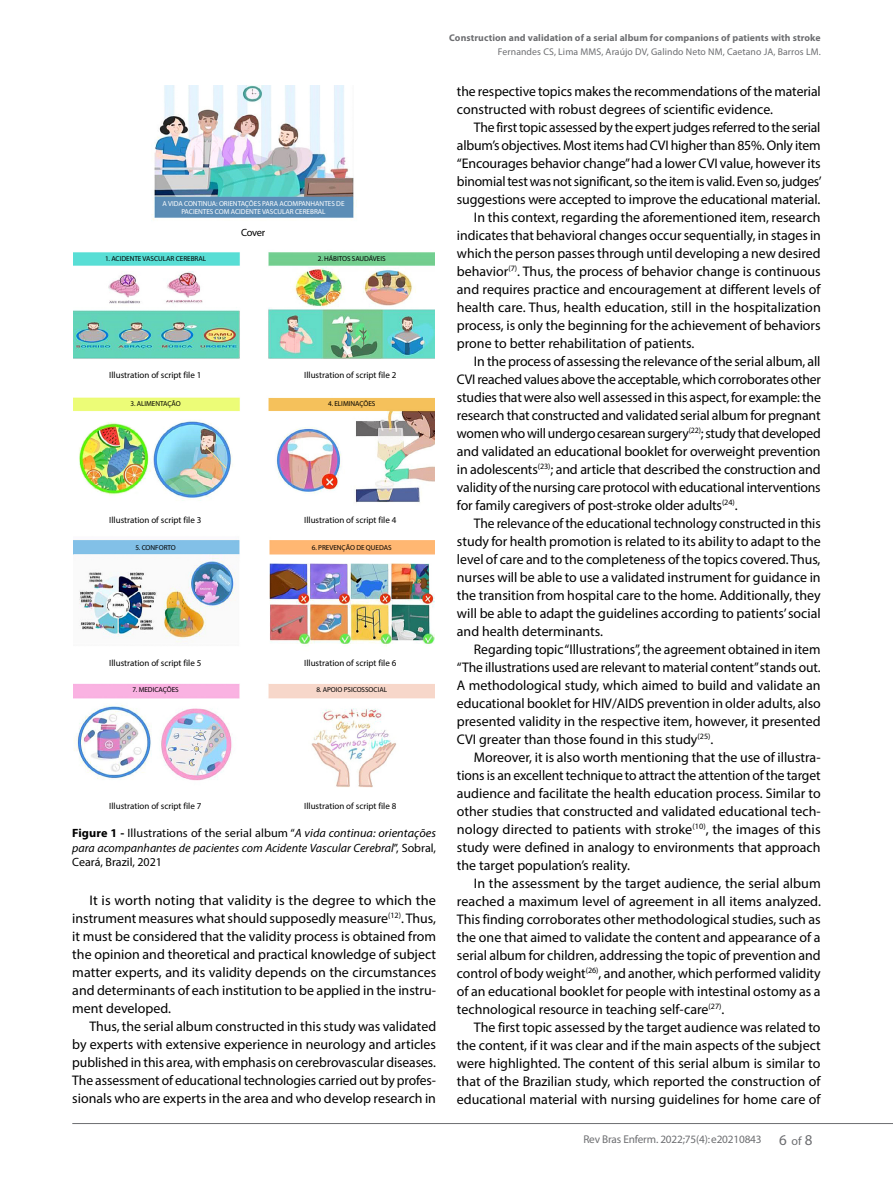
<style>
.page{position:relative;width:893px;height:1191px;background:#fff}
.page>*{position:absolute;margin:0;border:0;box-sizing:border-box;transform-origin:0 0}
.t1{font:13.95px/18px "Myriad Pro";color:#000;text-align:justify}
.t2{font:italic 12px/14.4px "Myriad Pro";color:#000;text-align:justify}
.t3{font:11.25px "Myriad Pro";letter-spacing:-.015em;color:#6d6e71}
.t4{font:10.5px "Myriad Pro";letter-spacing:-.035em;color:#000}
.t5{font:700 9.75px "Myriad Pro";letter-spacing:.01em;color:#6d6e71}
.t6{font:9.75px "Myriad Pro";letter-spacing:.01em;color:#6d6e71}
.t7{font:9px "Myriad Pro";color:#000}
.t8{font:7.2px "Myriad Pro";letter-spacing:-.005em;color:#000}
.t9{font:7.2px/7.9px "Myriad Pro";letter-spacing:-.005em;color:#fff;text-align:center}
.s1{font-weight:700;font-style:normal}
.s2{font-style:normal}
.s3{font-size:15px}
.s4{font-size:12px}
</style>
<div class="page">
<hr style="left:72px;top:1123px;width:821px;height:1px;background:#6d6e71">
<img style="left:73px;top:85px;width:361px;height:703px">
<p class="t9" style="left:163px;top:200px;width:183px">A VIDA CONTINUA: ORIENTAÇÕES PARA ACOMPANHANTES DE<br>PACIENTES COM ACIDENTE VASCULAR CEREBRAL</p>
<p class="t8" style="left:105px;top:254px;width:103px">1. ACIDENTE VASCULAR CEREBRAL</p>
<p class="t4" style="left:241px;top:226px;width:26px">Cover</p>
<p class="t8" style="left:318px;top:254px;width:69px">2. HÁBITOS SAUDÁVEIS</p>
<p class="t7" style="left:109px;top:369px;width:94px">Illustration of script file 1</p>
<p class="t7" style="left:304px;top:369px;width:94px">Illustration of script file 2</p>
<p class="t8" style="left:130px;top:399px;width:52px">3. ALIMENTAÇÃO</p>
<p class="t8" style="left:328px;top:399px;width:49px">4. ELIMINAÇÕES</p>
<p class="t7" style="left:109px;top:514px;width:94px">Illustration of script file 3</p>
<p class="t7" style="left:304px;top:514px;width:94px">Illustration of script file 4</p>
<p class="t8" style="left:135px;top:543px;width:42px">5. CONFORTO</p>
<p class="t8" style="left:312px;top:543px;width:81px">6. PREVENÇÃO DE QUEDAS</p>
<p class="t7" style="left:109px;top:657px;width:94px">Illustration of script file 5</p>
<p class="t7" style="left:304px;top:657px;width:94px">Illustration of script file 6</p>
<p class="t8" style="left:132px;top:685px;width:48px">7. MEDICAÇÕES</p>
<p class="t8" style="left:316px;top:685px;width:72px">8. APOIO PSICOSSOCIAL</p>
<p class="t7" style="left:304px;top:800px;width:94px">Illustration of script file 8</p>
<p class="t2" style="left:72px;top:826px;width:365px"><span class="s1">Figure 1 -</span> <span class="s2">Illustrations of the serial album “</span>A vida continua: orientações para acompanhantes de pacientes com Acidente Vascular Cerebral<span class="s2">”, Sobral, Ceará, Brazil, 2021</span></p>
<p class="t1" style="left:72px;top:891px;width:365px;text-indent:17px">It is worth noting that validity is the degree to which the instrument measures what should supposedly measure<sup>(12)</sup>. Thus, it must be considered that the validity process is obtained from the opinion and theoretical and practical knowledge of subject matter experts, and its validity depends on the circumstances and determinants of each institution to be applied in the instru&shy;ment developed.</p>
<p class="t1" style="left:72px;top:1017px;width:365px;text-indent:17px">Thus, the serial album constructed in this study was validated by experts with extensive experience in neurology and articles published in this area, with emphasis on cerebrovascular diseases.<br>The assessment of educational technologies carried out by profes&shy;sionals who are experts in the area and who develop research in</p>
<p class="t7" style="left:109px;top:800px;width:94px">Illustration of script file 7</p>
<p class="t5" style="left:449px;top:33px;width:373px">Construction and validation of a serial album for companions of patients with stroke</p>
<p class="t6" style="left:498px;top:46px;width:324px">Fernandes CS, Lima MMS, Araújo DV, Galindo Neto NM, Caetano JA, Barros LM.</p>
<p class="t1" style="left:457px;top:82px;width:365px">the respective topics makes the recommendations of the material constructed with robust degrees of scientific evidence.</p>
<p class="t1" style="left:474px;top:118px;width:348px">The first topic assessed by the expert judges referred to the serial</p>
<p class="t1" style="left:457px;top:136px;width:365px">album’s objectives. Most items had CVI higher than 85%. Only item</p>
<p class="t1" style="left:457px;top:154px;width:365px">“Encourages behavior change” had a lower CVI value, however its</p>
<p class="t1" style="left:457px;top:172px;width:366px">binomial test was not significant, so the item is valid. Even so, judges’</p>
<p class="t1" style="left:457px;top:190px;width:365px">suggestions were accepted to improve the educational material.</p>
<p class="t1" style="left:474px;top:208px;width:348px">In this context, regarding the aforementioned item, research</p>
<p class="t1" style="left:457px;top:226px;width:366px">indicates that behavioral changes occur sequentially, in stages in</p>
<p class="t1" style="left:457px;top:244px;width:365px">which the person passes through until developing a new desired</p>
<p class="t1" style="left:457px;top:262px;width:365px">behavior<sup>(7)</sup>. Thus, the process of behavior change is continuous</p>
<p class="t1" style="left:457px;top:280px;width:365px">and requires practice and encouragement at different levels of</p>
<p class="t1" style="left:457px;top:298px;width:365px">health care. Thus, health education, still in the hospitalization</p>
<p class="t1" style="left:457px;top:316px;width:365px">process, is only the beginning for the achievement of behaviors</p>
<p class="t1" style="left:457px;top:334px;width:239px">prone to better rehabilitation of patients.</p>
<p class="t1" style="left:474px;top:352px;width:348px">In the process of assessing the relevance of the serial album, all</p>
<p class="t1" style="left:457px;top:370px;width:365px">CVI reached values above the acceptable, which corroborates other</p>
<p class="t1" style="left:457px;top:388px;width:366px">studies that were also well assessed in this aspect, for example: the</p>
<p class="t1" style="left:457px;top:406px;width:365px">research that constructed and validated serial album for pregnant</p>
<p class="t1" style="left:457px;top:424px;width:365px">women who will undergo cesarean surgery<sup>(22)</sup>; study that developed</p>
<p class="t1" style="left:457px;top:442px;width:365px">and validated an educational booklet for overweight prevention</p>
<p class="t1" style="left:457px;top:460px;width:365px">in adolescents<sup>(23)</sup>; and article that described the construction and</p>
<p class="t1" style="left:457px;top:478px;width:365px">validity of the nursing care protocol with educational interventions</p>
<p class="t1" style="left:457px;top:496px;width:282px">for family caregivers of post-stroke older adults<sup>(24)</sup>.</p>
<p class="t1" style="left:474px;top:514px;width:348px">The relevance of the educational technology constructed in this</p>
<p class="t1" style="left:457px;top:532px;width:365px">study for health promotion is related to its ability to adapt to the</p>
<p class="t1" style="left:457px;top:550px;width:365px">level of care and to the completeness of the topics covered. Thus,</p>
<p class="t1" style="left:457px;top:568px;width:365px">nurses will be able to use a validated instrument for guidance in</p>
<p class="t1" style="left:457px;top:586px;width:365px">the transition from hospital care to the home. Additionally, they</p>
<p class="t1" style="left:457px;top:604px;width:365px">will be able to adapt the guidelines according to patients’ social</p>
<p class="t1" style="left:457px;top:622px;width:148px">and health determinants.</p>
<p class="t1" style="left:474px;top:640px;width:348px">Regarding topic “Illustrations”, the agreement obtained in item</p>
<p class="t1" style="left:457px;top:658px;width:365px">“The illustrations used are relevant to material content” stands out.</p>
<p class="t1" style="left:457px;top:676px;width:365px">A methodological study, which aimed to build and validate an</p>
<p class="t1" style="left:457px;top:694px;width:365px">educational booklet for HIV/AIDS prevention in older adults, also</p>
<p class="t1" style="left:457px;top:712px;width:365px">presented validity in the respective item, however, it presented</p>
<p class="t1" style="left:457px;top:730px;width:258px">CVI greater than those found in this study<sup>(25)</sup>.</p>
<p class="t1" style="left:474px;top:748px;width:348px">Moreover, it is also worth mentioning that the use of illustra-</p>
<p class="t1" style="left:457px;top:766px;width:365px">tions is an excellent technique to attract the attention of the target</p>
<p class="t1" style="left:457px;top:784px;width:365px">audience and facilitate the health education process. Similar to</p>
<p class="t1" style="left:457px;top:802px;width:365px">other studies that constructed and validated educational tech-</p>
<p class="t1" style="left:457px;top:820px;width:365px">nology directed to patients with stroke<sup>(10)</sup>, the images of this</p>
<p class="t1" style="left:457px;top:838px;width:365px">study were defined in analogy to environments that approach</p>
<p class="t1" style="left:457px;top:856px;width:175px">the target population’s reality.</p>
<p class="t1" style="left:474px;top:874px;width:348px">In the assessment by the target audience, the serial album</p>
<p class="t1" style="left:457px;top:892px;width:365px">reached a maximum level of agreement in all items analyzed.</p>
<p class="t1" style="left:457px;top:910px;width:365px">This finding corroborates other methodological studies, such as</p>
<p class="t1" style="left:457px;top:928px;width:365px">the one that aimed to validate the content and appearance of a</p>
<p class="t1" style="left:457px;top:946px;width:365px">serial album for children, addressing the topic of prevention and</p>
<p class="t1" style="left:457px;top:964px;width:365px">control of body weight<sup>(26)</sup>, and another, which performed validity</p>
<p class="t1" style="left:457px;top:982px;width:365px">of an educational booklet for people with intestinal ostomy as a</p>
<p class="t1" style="left:457px;top:1000px;width:269px">technological resource in teaching self-care<sup>(27)</sup>.</p>
<p class="t1" style="left:474px;top:1018px;width:348px">The first topic assessed by the target audience was related to</p>
<p class="t1" style="left:457px;top:1036px;width:365px">the content, if it was clear and if the main aspects of the subject</p>
<p class="t1" style="left:457px;top:1054px;width:365px">were highlighted. The content of this serial album is similar to</p>
<p class="t1" style="left:457px;top:1072px;width:365px">that of the Brazilian study, which reported the construction of</p>
<p class="t1" style="left:457px;top:1090px;width:365px">educational material with nursing guidelines for home care of</p>
<p class="t3" style="left:583px;top:1132px;width:231px">Rev Bras Enferm. 2022;75(4):e20210843 <span class="s3">6</span> <span class="s4">of</span> <span class="s3">8</span></p>
</div>
